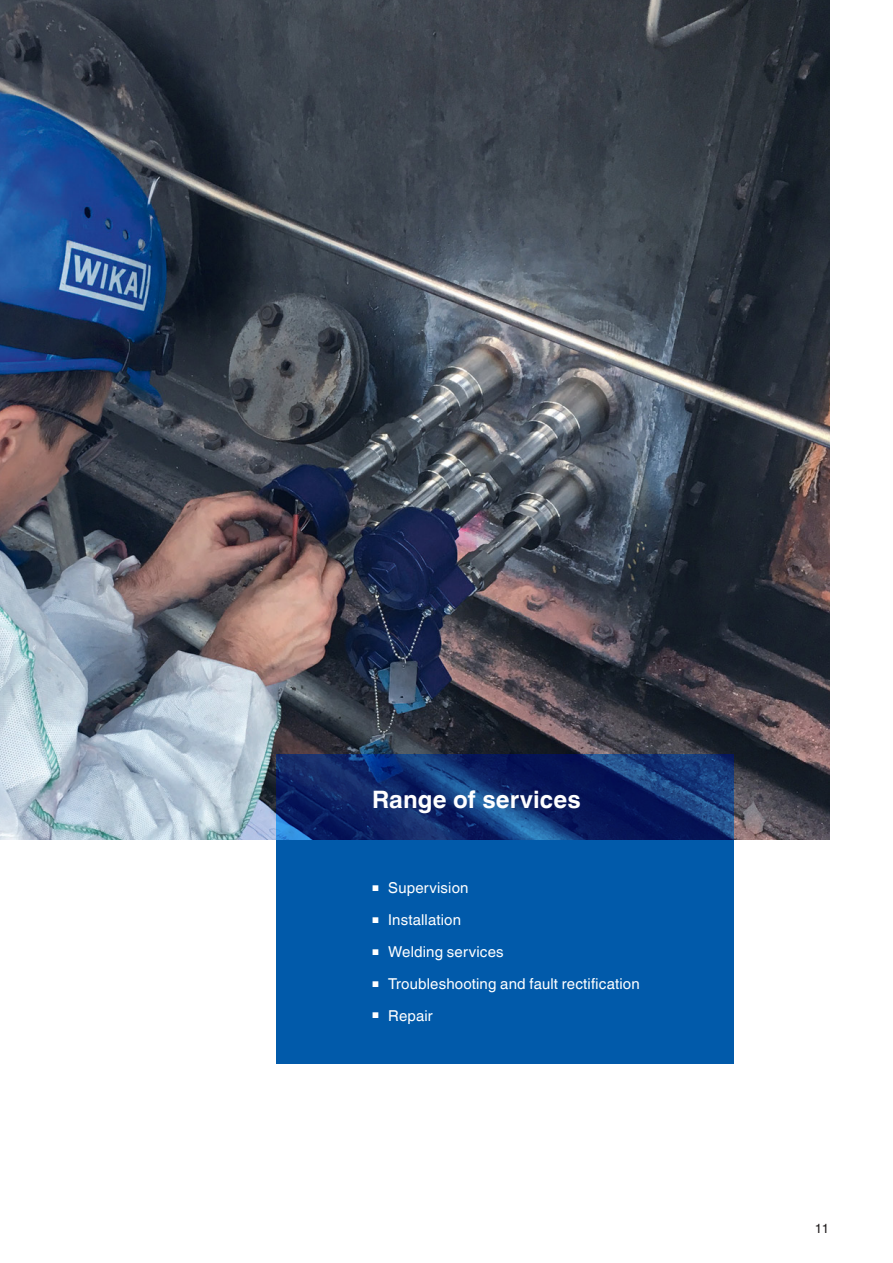
<style>
.page{position:relative;width:893px;height:1263px;background:#fff}
.page>*{position:absolute;margin:0;border:0;box-sizing:border-box;transform-origin:0 0}
.t1{font:700 24px "Helvetica World";letter-spacing:.005em;color:#fff}
.t2{font:15px "Helvetica World";letter-spacing:.01em;color:#fff}
.t3{font:13.05px "Helvetica World";color:#231f20}
.s1{font-size:8.25px}
</style>
<div class="page">
<div style="left:276px;top:840px;width:457px;height:223px;background:#015aaa"></div>
<img style="left:0;top:0;width:829px;height:840px">
<svg style="left:276px;top:755px;width:457px;height:85px;background:#102b6d"></svg>
<h1 class="t1" style="left:372px;top:786px;width:210px">Range of services</h1>
<p class="t2" style="left:372px;top:879px;width:98px"><span class="s1">■</span> Supervision</p>
<p class="t2" style="left:372px;top:911px;width:90px"><span class="s1">■</span> Installation</p>
<p class="t2" style="left:372px;top:943px;width:133px"><span class="s1">■</span> Welding services</p>
<p class="t2" style="left:372px;top:975px;width:269px"><span class="s1">■</span> Troubleshooting and fault rectification</p>
<p class="t2" style="left:372px;top:1007px;width:62px"><span class="s1">■</span> Repair</p>
<p class="t3" style="left:815px;top:1221px;width:16px">11</p>
</div>
